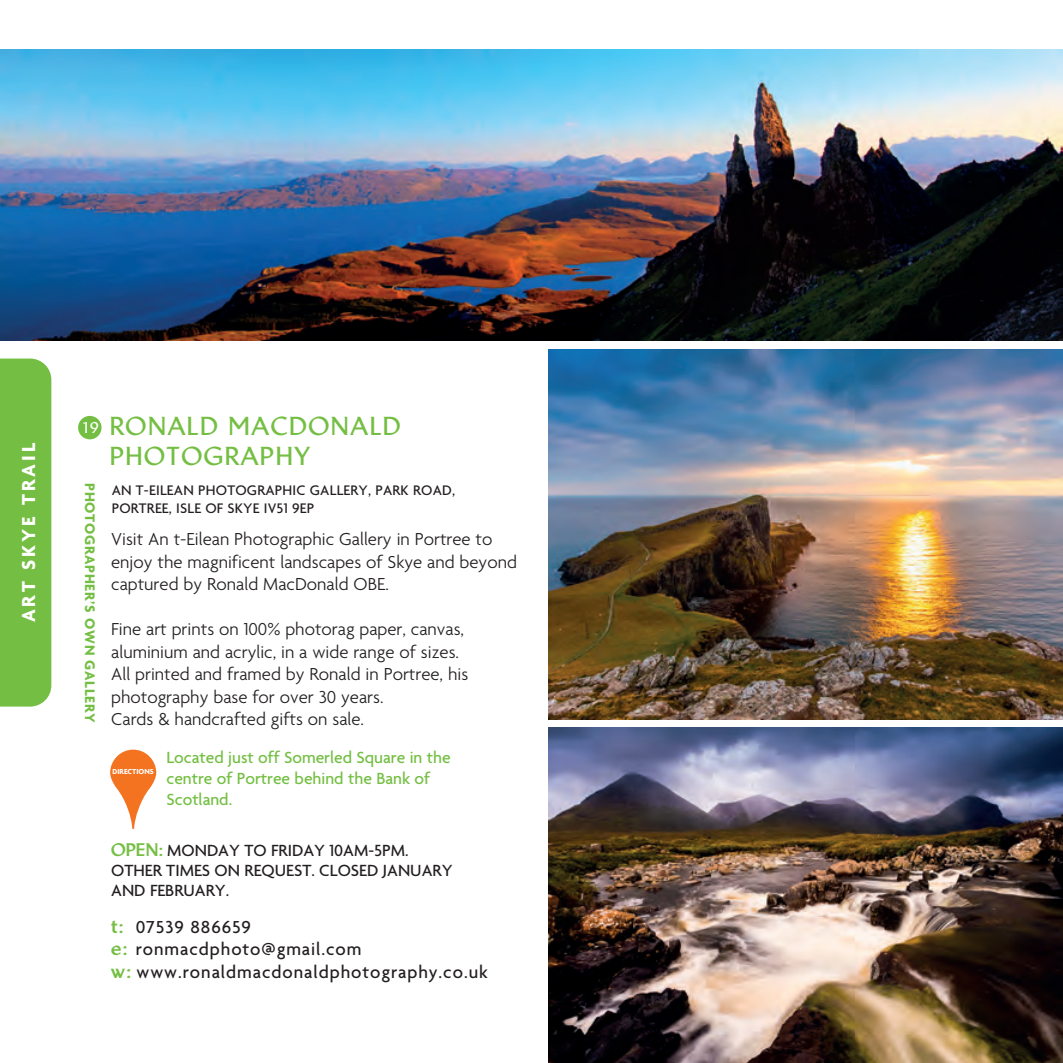
<style>
.page{position:relative;width:1063px;height:1063px;background:#fff}
.page>*{position:absolute;margin:0;border:0;box-sizing:border-box;transform-origin:0 0}
.t1{font:700 25px/30px "Linotype Brewery";letter-spacing:.06em;color:#74bf43}
.t2{font:700 20.25px "Agenda";letter-spacing:.15em;color:#fff}
.t3{font:300 18.75px/22.5px "Agenda";color:#231f20}
.t4{font:500 18.75px/22.5px "Agenda";letter-spacing:.05em;color:#231f20}
.t5{font:500 17.5px/20px "Agenda";color:#231f20}
.t6{font:500 17.5px/21px "Agenda";color:#74bf43}
.t7{font:500 15px/18px "Agenda";letter-spacing:.015em;color:#231f20}
.t8{font:700 15px "Agenda";letter-spacing:.05em;color:#74bf43}
.t9{font:700 15px "Linotype Brewery";color:#fff}
.t10{font:700 7.75px "Agenda";color:#fff}
.s1{font-family:"Linotype Brewery";font-weight:800;color:#74bf43}
</style>
<div class="page">
<div style="left:0;top:359px;width:51px;height:348px;background:#74bf43"></div>
<div style="left:78px;top:416px;width:24px;height:23px;background:#74bf43;border-radius:50%"></div>
<svg style="left:110px;top:750px;width:46px;height:79px"></svg>
<img style="left:548px;top:350px;width:515px;height:369px">
<img style="left:0;top:49px;width:1063px;height:291px">
<img style="left:548px;top:727px;width:515px;height:336px">
<p class="t2" style="left:16px;top:622px;width:181px;rotate:-90deg">ART SKYE TRAIL</p>
<p class="t9" style="left:82px;top:418px;width:19px">19</p>
<p class="t8" style="left:99px;top:483px;width:241px;rotate:90deg">PHOTOGRAPHER’S OWN GALLERY</p>
<h1 class="t1" style="left:110px;top:411px;width:292px">RONALD MACDONALD<br>PHOTOGRAPHY</h1>
<p class="t7" style="left:112px;top:481px;width:345px">AN T-EILEAN PHOTOGRAPHIC GALLERY, PARK ROAD,<br>PORTREE, ISLE OF SKYE IV51 9EP</p>
<p class="t3" style="left:111px;top:528px;width:407px">Visit An t-Eilean Photographic Gallery in Portree to enjoy the magnificent landscapes of Skye and beyond captured by Ronald MacDonald OBE.</p>
<p class="t3" style="left:111px;top:618px;width:358px">Fine art prints on 100% photorag paper, canvas, aluminium and acrylic, in a wide range of sizes.<br>All printed and framed by Ronald in Portree, his photography base for over 30 years.<br>Cards &amp; handcrafted gifts on sale.</p>
<p class="t10" style="left:113px;top:767px;width:43px">DIRECTIONS</p>
<p class="t6" style="left:166px;top:747px;width:286px">Located just off Somerled Square in the centre of Portree behind the Bank of<br>Scotland.</p>
<p class="t5" style="left:111px;top:840px;width:343px"><span class="s1">OPEN:</span> MONDAY TO FRIDAY 10AM-5PM.<br>OTHER TIMES ON REQUEST. CLOSED JANUARY<br>AND FEBRUARY.</p>
<p class="t4" style="left:111px;top:915px;width:378px"><span class="s1">t:</span> 07539 886659<br><span class="s1">e:</span> ronmacdphoto@gmail.com<br><span class="s1">w:</span> www.ronaldmacdonaldphotography.co.uk</p>
</div>
